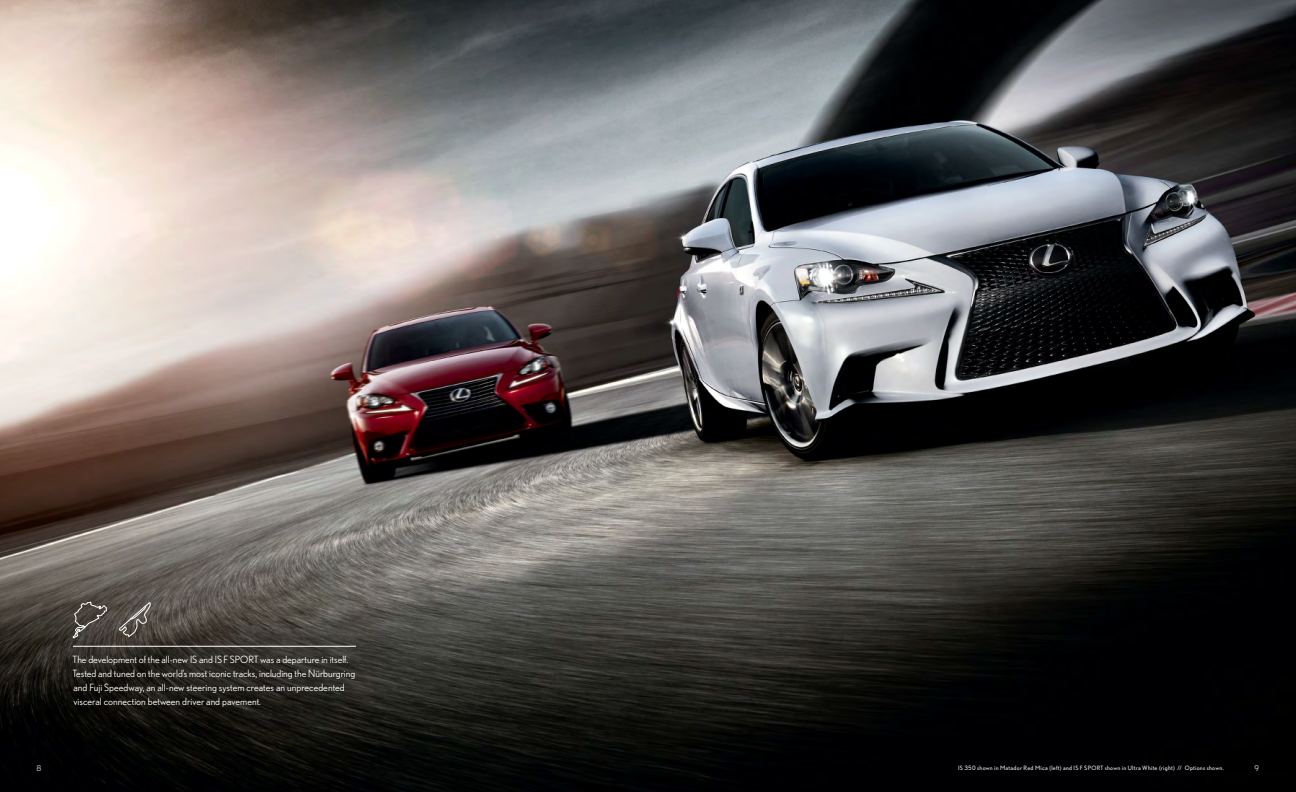
<style>
.page{position:relative;width:1296px;height:792px;background:#fff}
.page>*{position:absolute;margin:0;border:0;box-sizing:border-box;transform-origin:0 0}
.Spread_body_copy{font:10px/14px "Nobel";color:#fff}
.t1{font:8px "Nobel";color:#dcddde}
.Vehicle_shown{font:6px "Nobel";letter-spacing:.045em;color:#dcddde}
</style>
<div class="page">
<img style="left:0;top:0;width:1296px;height:792px">
<svg style="left:118px;top:602px;width:33px;height:35px"></svg>
<svg style="left:72px;top:601px;width:35px;height:38px"></svg>
<hr style="left:73px;top:646px;width:283px;height:1px;background:#fff">
<p class="t1" style="left:36px;top:763px;width:6px">8</p>
<p class="Spread_body_copy" style="left:73px;top:653px;width:284px">The development of the all-new IS and IS F SPORT was a departure in itself.<br>Tested and tuned on the world’s most iconic tracks, including the Nürburgring and Fuji Speedway, an all-new steering system creates an unprecedented visceral connection between driver and pavement.</p>
<p class="Vehicle_shown" style="left:958px;top:765px;width:267px">IS 350 shown in Matador Red Mica (left) and IS F SPORT shown in Ultra White (right) // Options shown.</p>
<p class="t1" style="left:1255px;top:763px;width:6px">9</p>
</div>
